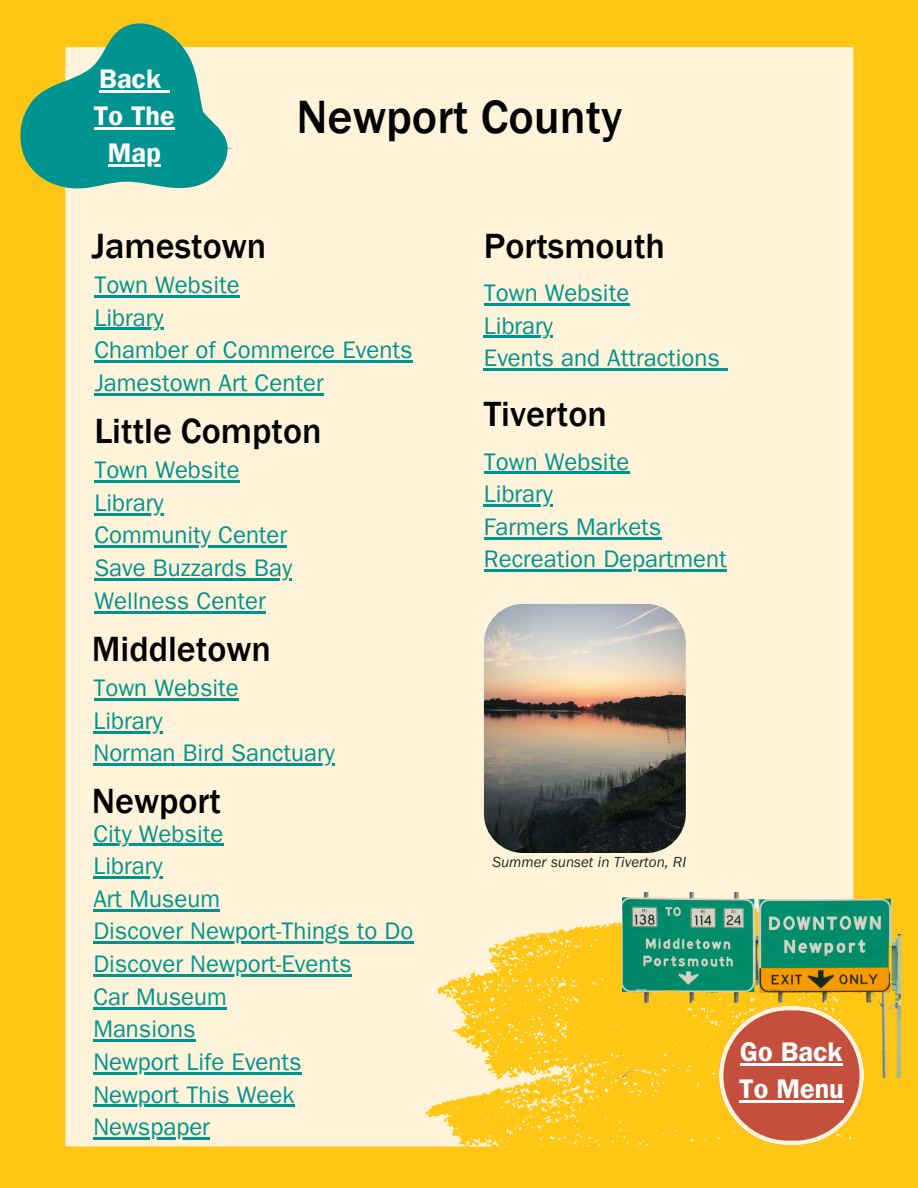
<style>
.page{position:relative;width:918px;height:1188px;background:#fff4d9}
.page>*{position:absolute;margin:0;border:0;box-sizing:border-box;transform-origin:0 0}
.t1{font:500 48px "Franklin Gothic";color:#000}
.t2{font:500 36px "Franklin Gothic";color:#000}
.t3{font:27px/37.2px "Franklin Gothic LT Pro Dm";color:#fefefe}
.t4{font:27px/37.2px "Franklin Gothic LT Pro Dm";color:#fff}
.t5{font:24px/32.7px "Franklin Gothic LT Pro";color:#009490}
.t6{font:italic 15px "Franklin Gothic LT Pro";color:#212721}
</style>
<div class="page">
<div style="left:0;top:253px;width:65px;height:753px;background:#ffc614"></div>
<svg style="left:853px;top:47px;width:65px;height:860px;background:#ffc81f"></svg>
<div style="left:269px;top:0;width:649px;height:47px;background:#ffc614"></div>
<svg style="left:437px;top:907px;width:481px;height:99px;fill:#ffc614"></svg>
<img style="left:622px;top:893px;width:278px;height:113px">
<img style="left:484px;top:604px;width:201px;height:249px;border-radius:39px">
<hr style="left:94px;top:295px;width:146px;height:2px;background:#009490">
<hr style="left:94px;top:328px;width:69px;height:2px;background:#009490">
<hr style="left:94px;top:360px;width:319px;height:3px;background:#009490">
<hr style="left:94px;top:393px;width:230px;height:2px;background:#009490">
<hr style="left:94px;top:480px;width:61px;height:3px;background:#009490">
<hr style="left:155px;top:480px;width:85px;height:3px;background:#009490">
<hr style="left:94px;top:513px;width:69px;height:2px;background:#009490">
<hr style="left:94px;top:546px;width:193px;height:2px;background:#009490">
<hr style="left:94px;top:578px;width:198px;height:3px;background:#009490">
<hr style="left:94px;top:611px;width:172px;height:2px;background:#009490">
<hr style="left:94px;top:698px;width:60px;height:3px;background:#009490">
<hr style="left:154px;top:698px;width:85px;height:3px;background:#009490">
<svg style="left:94px;top:731px;width:12px;height:2px"></svg>
<hr style="left:106px;top:731px;width:57px;height:2px;background:#009490">
<hr style="left:94px;top:764px;width:241px;height:2px;background:#009490">
<hr style="left:93px;top:844px;width:130px;height:2px;background:#009490">
<hr style="left:93px;top:876px;width:69px;height:3px;background:#009490">
<hr style="left:93px;top:909px;width:127px;height:2px;background:#009490">
<hr style="left:93px;top:942px;width:320px;height:2px;background:#009490">
<hr style="left:93px;top:974px;width:259px;height:3px;background:#009490">
<hr style="left:484px;top:303px;width:145px;height:2px;background:#009490">
<hr style="left:484px;top:336px;width:69px;height:2px;background:#009490">
<hr style="left:484px;top:368px;width:236px;height:3px;background:#009490">
<svg style="left:720px;top:368px;width:7px;height:3px"></svg>
<hr style="left:484px;top:472px;width:145px;height:2px;background:#009490">
<hr style="left:484px;top:504px;width:69px;height:3px;background:#009490">
<hr style="left:484px;top:537px;width:177px;height:2px;background:#009490">
<hr style="left:484px;top:570px;width:243px;height:2px;background:#009490">
<svg style="left:0;top:0;width:269px;height:253px"></svg>
<hr style="left:99px;top:90px;width:62px;height:3px;background:#fefefe">
<svg style="left:161px;top:90px;width:8px;height:3px"></svg>
<hr style="left:94px;top:128px;width:81px;height:2px;background:#fefefe">
<hr style="left:108px;top:165px;width:53px;height:2px;background:#fefefe">
<svg style="left:0;top:1006px;width:918px;height:182px"></svg>
<hr style="left:740px;top:1063px;width:103px;height:3px;background:#fff">
<hr style="left:739px;top:1100px;width:105px;height:3px;background:#fff">
<p class="t3" style="left:94px;top:65px;width:82px">Back<br>To The</p>
<p class="t3" style="left:108px;top:139px;width:54px">Map</p>
<p class="t1" style="left:296px;top:89px;width:328px">Newport County</p>
<h3 class="t2" style="left:92px;top:225px;width:176px">Jamestown</h3>
<h2 class="t5" style="left:94px;top:272px;width:147px">Town Website</h2>
<h4 class="t5" style="left:94px;top:305px;width:320px">Library<br>Chamber of Commerce Events<br>Jamestown Art Center</h4>
<p class="t2" style="left:94px;top:410px;width:229px">Little Compton</p>
<h4 class="t5" style="left:94px;top:457px;width:147px">Town Website</h4>
<h2 class="t5" style="left:94px;top:490px;width:71px">Library</h2>
<h2 class="t5" style="left:94px;top:523px;width:194px">Community Center</h2>
<h4 class="t5" style="left:94px;top:555px;width:199px">Save Buzzards Bay<br>Wellness Center</h4>
<p class="t2" style="left:92px;top:628px;width:181px">Middletown</p>
<h4 class="t5" style="left:94px;top:675px;width:147px">Town Website<br>Library</h4>
<h2 class="t5" style="left:94px;top:741px;width:243px">Norman Bird Sanctuary</h2>
<p class="t2" style="left:92px;top:780px;width:131px">Newport</p>
<h4 class="t5" style="left:93px;top:821px;width:132px">City Website</h4>
<h2 class="t5" style="left:93px;top:853px;width:128px">Library<br>Art Museum</h2>
<h4 class="t5" style="left:93px;top:919px;width:322px">Discover Newport-Things to Do</h4>
<p class="t5" style="left:93px;top:951px;width:260px">Discover Newport-Events<br>Car Museum<br>Mansions</p>
<p class="t5" style="left:93px;top:1049px;width:210px">Newport Life Events</p>
<p class="t5" style="left:93px;top:1082px;width:203px">Newport This Week</p>
<h3 class="t5" style="left:93px;top:1114px;width:118px">Newspaper</h3>
<h1 class="t2" style="left:484px;top:225px;width:183px">Portsmouth</h1>
<p class="t5" style="left:484px;top:280px;width:147px">Town Website</p>
<p class="t5" style="left:484px;top:313px;width:238px">Library<br>Events and Attractions</p>
<h2 class="t2" style="left:484px;top:393px;width:125px">Tiverton</h2>
<p class="t5" style="left:484px;top:449px;width:147px">Town Website</p>
<p class="t5" style="left:484px;top:481px;width:179px">Library<br>Farmers Markets</p>
<p class="t5" style="left:484px;top:547px;width:244px">Recreation Department</p>
<p class="t6" style="left:493px;top:857px;width:195px">Summer sunset in Tiverton, RI</p>
<p class="t4" style="left:739px;top:1037px;width:106px">Go Back<br>To Menu</p>
</div>
